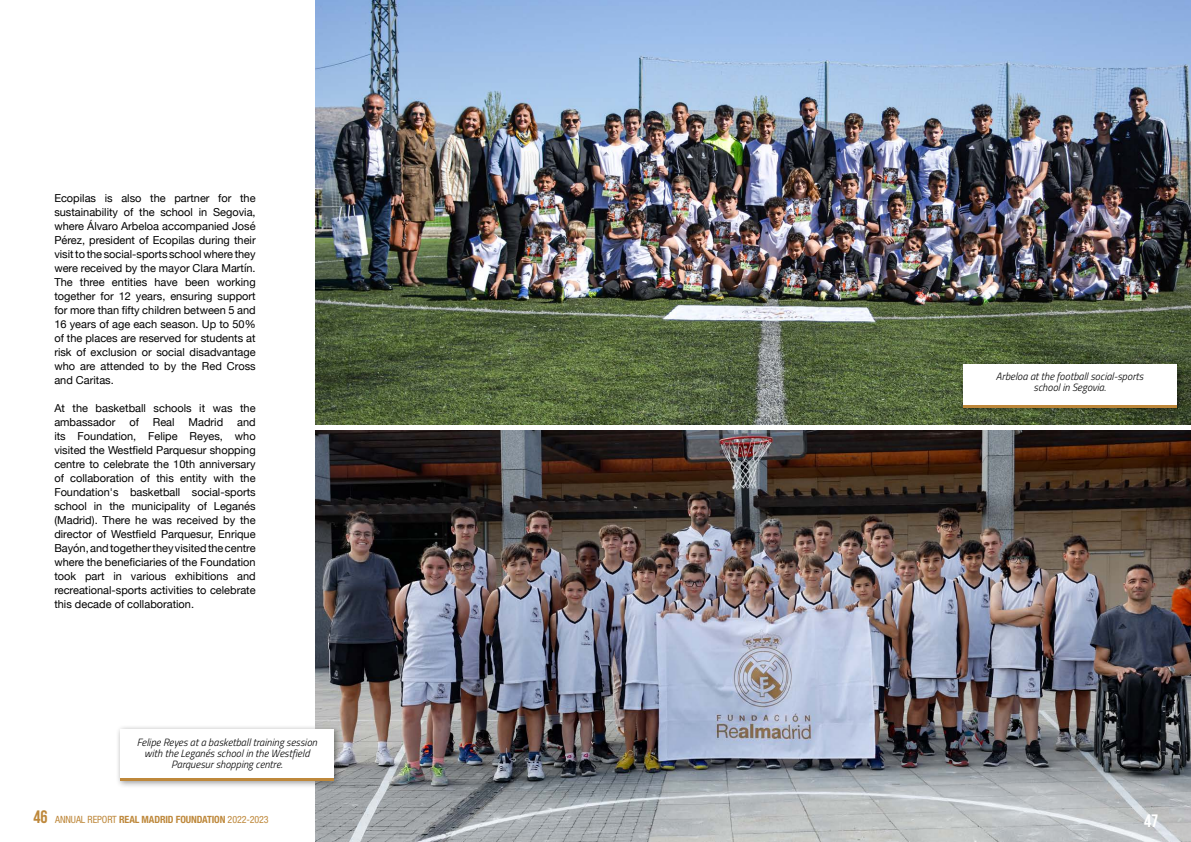
<style>
.page{position:relative;width:1191px;height:842px;background:#fff}
.page>*{position:absolute;margin:0;border:0;box-sizing:border-box;transform-origin:0 0}
.t1{font:18px "Bebas Neue";color:#fff}
.t2{font:11px/14px "Helvetica Neue";color:#000;text-align:justify}
.t3{font:italic 300 10.5px/11px "Titillium Web";color:#000;text-align:center}
.t4{font:condensed 10px "Helvetica Neue";letter-spacing:-.01em;color:#be883b}
.s1{font-family:"Bebas Neue";font-stretch:normal;font-size:18px}
.s2{font-weight:700}
</style>
<div class="page">
<img style="left:315px;top:0;width:876px;height:425px">
<img style="left:315px;top:431px;width:876px;height:411px">
<div style="left:959px;top:360px;width:225px;height:55px;background:#000;opacity:.4"></div>
<div style="left:962px;top:364px;width:214px;height:43px;background:#fff"></div>
<div style="left:116px;top:725px;width:226px;height:64px;background:#000;opacity:.4"></div>
<div style="left:120px;top:729px;width:214px;height:51px;background:#fff"></div>
<hr style="left:962px;top:404px;width:214px;height:3px;background:#be883b">
<hr style="left:120px;top:777px;width:214px;height:3px;background:#be883b">
<p class="t2" style="left:54px;top:192px;width:203px">Ecopilas is also the partner for the sustainability of the school in Segovia, where Álvaro Arbeloa accompanied José Pérez, president of Ecopilas during their visit to the social-sports school where they were received by the mayor Clara Martín.<br>The three entities have been working together for 12 years, ensuring support for more than fifty children between 5 and 16 years of age each season. Up to 50% of the places are reserved for students at risk of exclusion or social disadvantage who are attended to by the Red Cross and Caritas.</p>
<p class="t2" style="left:54px;top:402px;width:203px">At the basketball schools it was the ambassador</p>
<p class="t2" style="left:129px;top:416px;width:11px">of</p>
<p class="t2" style="left:153px;top:416px;width:23px">Real</p>
<p class="t2" style="left:189px;top:416px;width:36px">Madrid</p>
<p class="t2" style="left:54px;top:416px;width:203px;text-indent:183px">and its Foundation, Felipe Reyes, who visited the Westfield Parquesur shopping centre to celebrate the 10th anniversary of collaboration of this entity with the Foundation's basketball social-sports school in the municipality of Leganés (Madrid). There he was received by the director of Westfield Parquesur, Enrique Bayón, and together they visited the centre where the beneficiaries of the Foundation took part in various exhibitions and recreational-sports activities to celebrate this decade of collaboration.</p>
<p class="t3" style="left:137px;top:736px;width:182px">Felipe Reyes at a basketball training session with the Leganés school in the Westfield<br>Parquesur shopping centre.</p>
<p class="t4" style="left:34px;top:813px;width:237px"><span class="s1">46</span> ANNUAL REPORT <span class="s2">REAL MADRID FOUNDATION</span> 2022-2023</p>
<p class="t3" style="left:996px;top:371px;width:149px">Arbeloa at the football social-sports school in Segovia.</p>
<h1 class="t1" style="left:1144px;top:811px;width:16px">47</h1>
</div>
